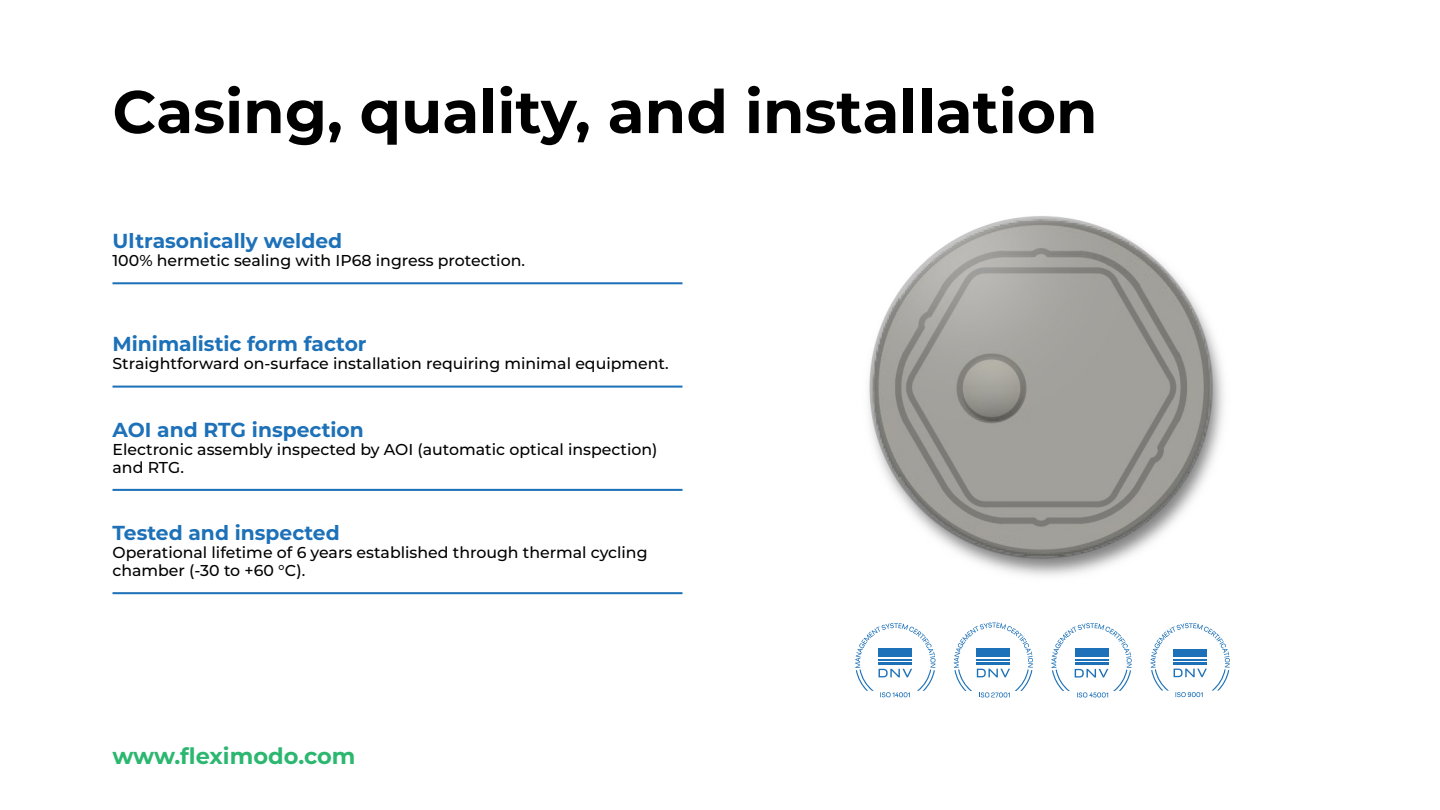
<style>
.page{position:relative;width:1440px;height:810px;background:#fff}
.page>*{position:absolute;margin:0;border:0;box-sizing:border-box;transform-origin:0 0}
.t1{font:700 60px "Montserrat";color:#000}
.t2{font:700 22.5px "Montserrat";color:#2bb770}
.t3{font:700 20.25px "Montserrat";color:#1d71b8}
.t4{font:500 15.75px/18px "Montserrat";color:#000}
</style>
<div class="page">
<hr style="left:112px;top:282px;width:570px;height:2px;background:#1d71b8">
<hr style="left:112px;top:386px;width:570px;height:2px;background:#1d71b8">
<hr style="left:112px;top:489px;width:570px;height:2px;background:#1d71b8">
<hr style="left:112px;top:592px;width:570px;height:2px;background:#1d71b8">
<svg style="left:855px;top:623px;width:81px;height:74px"></svg>
<svg style="left:954px;top:622px;width:79px;height:75px"></svg>
<svg style="left:1051px;top:623px;width:81px;height:74px"></svg>
<svg style="left:1150px;top:623px;width:80px;height:74px"></svg>
<img style="left:868px;top:216px;width:356px;height:360px">
<h1 class="t1" style="left:112px;top:69px;width:987px">Casing, quality, and installation</h1>
<p class="t3" style="left:112px;top:226px;width:231px">Ultrasonically welded</p>
<p class="t4" style="left:112px;top:251px;width:414px">100% hermetic sealing with IP68 ingress protection.</p>
<p class="t3" style="left:112px;top:330px;width:256px">Minimalistic form factor</p>
<p class="t4" style="left:112px;top:354px;width:558px">Straightforward on-surface installation requiring minimal equipment.</p>
<p class="t3" style="left:112px;top:415px;width:253px">AOI and RTG inspection</p>
<p class="t4" style="left:112px;top:439px;width:547px">Electronic assembly inspected by AOI (automatic optical inspection) and RTG.</p>
<p class="t3" style="left:112px;top:518px;width:229px">Tested and inspected</p>
<p class="t4" style="left:112px;top:543px;width:537px">Operational lifetime of 6 years established through thermal cycling chamber (-30 to +60 °C).</p>
<h2 class="t2" style="left:112px;top:740px;width:245px">www.fleximodo.com</h2>
</div>
